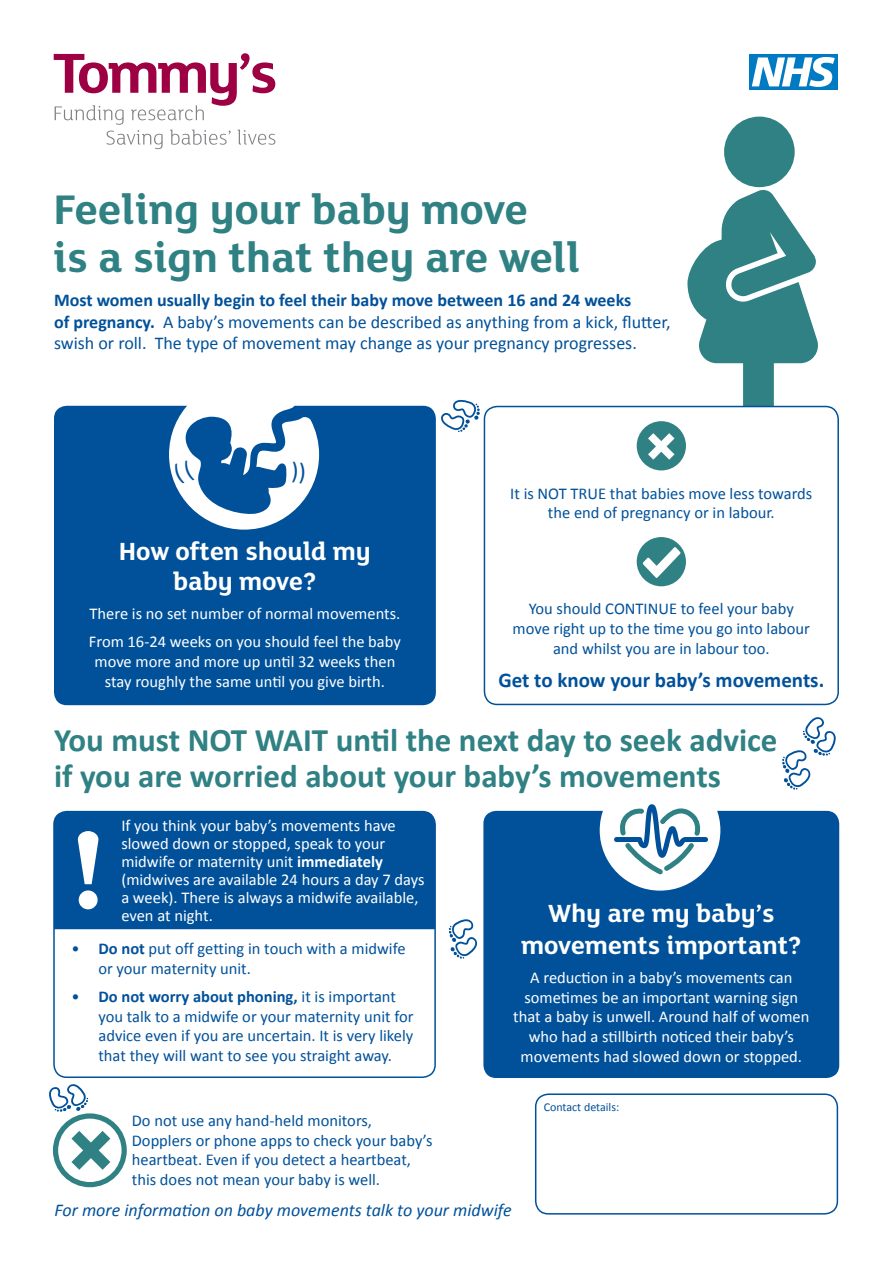
<style>
.page{position:relative;width:893px;height:1263px;background:#fff}
.page>*{position:absolute;margin:0;border:0;box-sizing:border-box;transform-origin:0 0}
.t1{font:800 119.7px "FS Lola";color:#fff}
.t2{font:700 45px/48px "FS Lola";color:#2f8183}
.t3{font:700 33px/36px "Calibri";color:#2f8183}
.t4{font:700 27px/30px "FS Lola";color:#fff;text-align:center}
.t5{font:700 21px "Calibri";color:#01519a}
.t6{font:18px/21.6px "Calibri";color:#01519a}
.t7{font:italic 18px "Calibri";color:#01519a}
.t8{font:16.5px/19.8px "Calibri";color:#01519a}
.t9{font:16.5px/18px "Calibri";color:#fff}
.t10{font:12px "Calibri";color:#01519a}
.s1{font-weight:700}
</style>
<div class="page">
<div style="left:54px;top:406px;width:382px;height:299px;background:#01519a;border-radius:13px"></div>
<div style="left:54px;top:812px;width:381px;height:117px;background:#01519a"></div>
<div style="left:53px;top:811px;width:383px;height:267px;border:2px solid #01519a;border-radius:13px"></div>
<div style="left:535px;top:1093px;width:303px;height:121px;border:2px solid #01519a;border-radius:13px"></div>
<div style="left:483px;top:811px;width:356px;height:267px;background:#01519a;border-radius:13px"></div>
<svg style="left:71px;top:1131px;width:39px;height:39px"></svg>
<div style="left:53px;top:1113px;width:74px;height:74px;border:5px solid #2f8183;border-radius:50%"></div>
<div style="left:600px;top:770px;width:120px;height:121px;background:#fff;border-radius:50%"></div>
<svg style="left:614px;top:804px;width:94px;height:70px"></svg>
<div style="left:724px;top:117px;width:71px;height:70px;background:#2f8183;border-radius:50%"></div>
<svg style="left:687px;top:189px;width:134px;height:217px"></svg>
<div style="left:484px;top:406px;width:355px;height:299px;border:2px solid #01519a;border-radius:13px"></div>
<div style="left:635px;top:420px;width:52px;height:52px;background:#2f8183;border-radius:50%"></div>
<div style="left:634px;top:418px;width:55px;height:55px;border:3px solid #fff;border-radius:50%"></div>
<svg style="left:648px;top:433px;width:26px;height:27px"></svg>
<svg style="left:635px;top:535px;width:52px;height:53px"></svg>
<div style="left:634px;top:534px;width:55px;height:55px;border:3px solid #fff;border-radius:50%"></div>
<svg style="left:643px;top:547px;width:37px;height:31px"></svg>
<svg style="left:441px;top:399px;width:39px;height:33px"></svg>
<svg style="left:782px;top:717px;width:54px;height:73px"></svg>
<svg style="left:449px;top:919px;width:29px;height:40px"></svg>
<svg style="left:49px;top:1084px;width:39px;height:28px"></svg>
<div style="left:749px;top:54px;width:89px;height:36px;background:#007ac2"></div>
<svg style="left:752px;top:57px;width:83px;height:30px"></svg>
<svg style="left:54px;top:53px;width:221px;height:96px"></svg>
<svg style="left:169px;top:405px;width:150px;height:125px"></svg>
<h2 class="t2" style="left:53px;top:183px;width:529px">Feeling your baby move<br>is a sign that they are well</h2>
<p class="t6" style="left:54px;top:289px;width:618px"><span class="s1">Most women usually begin to feel their baby move between 16 and 24 weeks<br>of pregnancy.</span> A baby’s movements can be described as anything from a kick, flutter, swish or roll. The type of movement may change as your pregnancy progresses.</p>
<h3 class="t4" style="left:119px;top:534px;width:254px">How often should my baby move?</h3>
<p class="t9" style="left:89px;top:599px;width:314px;line-height:28.3px">There is no set number of normal movements.<br>From 16-24 weeks on you should feel the baby</p>
<p class="t9" style="left:95px;top:652px;width:302px;line-height:19.8px;text-align:center">move more and more up until 32 weeks then stay roughly the same until you give birth.</p>
<p class="t8" style="left:510px;top:483px;width:304px;text-align:center">It is NOT TRUE that babies move less towards the end of pregnancy or in labour.</p>
<p class="t8" style="left:513px;top:599px;width:299px;text-align:center">You should CONTINUE to feel your baby move right up to the time you go into labour and whilst you are in labour too.</p>
<p class="t5" style="left:498px;top:666px;width:327px">Get to know your baby’s movements.</p>
<h3 class="t3" style="left:54px;top:722px;width:725px">You must NOT WAIT until the next day to seek advice if you are worried about your baby’s movements</h3>
<h1 class="t1" style="left:70px;top:786px;width:37px">!</h1>
<p class="t9" style="left:121px;top:816px;width:305px">If you think your baby’s movements have slowed down or stopped, speak to your midwife or maternity unit <span class="s1">immediately </span>(midwives are available 24 hours a day 7 days a week). There is always a midwife available, even at night.</p>
<p class="t8" style="left:98px;top:938px;width:309px;text-indent:-27px">• <span class="s1">Do not</span> put off getting in touch with a midwife or your maternity unit.</p>
<p class="t8" style="left:98px;top:986px;width:317px;text-indent:-27px">• <span class="s1">Do not worry about phoning,</span> it is important you talk to a midwife or your maternity unit for advice even if you are uncertain. It is very likely that they will want to see you straight away.</p>
<h3 class="t4" style="left:521px;top:896px;width:282px;line-height:32.4px">Why are my baby’s movements important?</h3>
<p class="t9" style="left:513px;top:967px;width:298px;line-height:19.8px;text-align:center">A reduction in a baby’s movements can sometimes be an important warning sign that a baby is unwell. Around half of women who had a stillbirth noticed their baby’s movements had slowed down or stopped.</p>
<p class="t10" style="left:544px;top:1099px;width:77px">Contact details:</p>
<p class="t8" style="left:132px;top:1110px;width:302px">Do not use any hand-held monitors, Dopplers or phone apps to check your baby’s heartbeat. Even if you detect a heartbeat, this does not mean your baby is well.</p>
<p class="t7" style="left:55px;top:1197px;width:459px">For more information on baby movements talk to your midwife</p>
</div>
